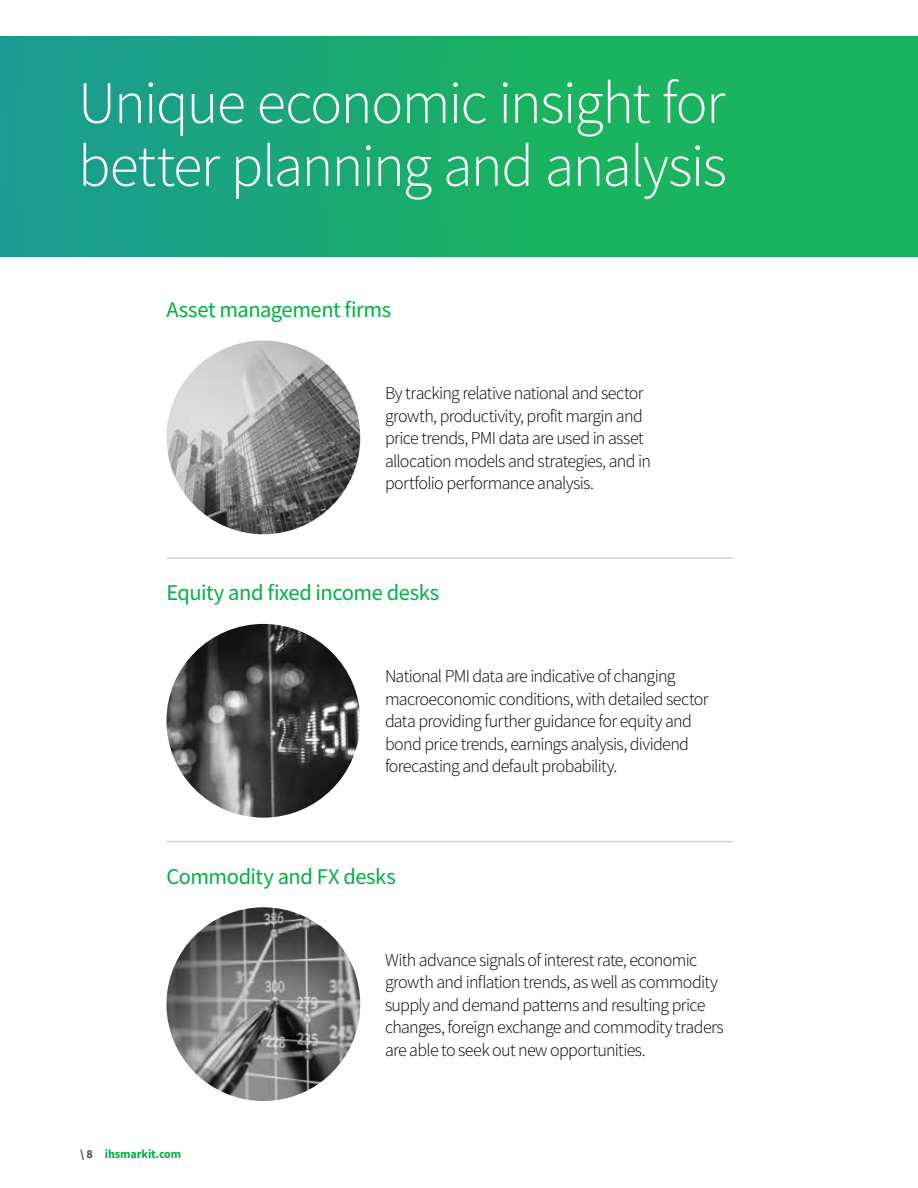
<style>
.page{position:relative;width:918px;height:1188px;background:#fff}
.page>*{position:absolute;margin:0;border:0;box-sizing:border-box;transform-origin:0 0}
.t1{font:300 60px/63px "Source Sans Pro";letter-spacing:-.03em;color:#fff}
.t2{font:22.5px "Source Sans Pro";letter-spacing:-.02em;color:#00b140}
.t3{font:300 18px/22.5px "Source Sans Pro";letter-spacing:-.035em;color:#000}
.t4{font:700 12.15px "Source Sans Pro";letter-spacing:-.01em;color:#00b140}
.s1{color:#4b4b4b}
</style>
<div class="page">
<div style="left:0;top:36px;width:918px;height:221px;background:linear-gradient(to right,#1a9e8c,#1ab953)"></div>
<hr style="left:166px;top:557px;width:568px;height:2px;background:#d1d3d4">
<hr style="left:166px;top:841px;width:568px;height:1px;background:#d1d3d4">
<img style="left:166px;top:341px;width:194px;height:193px;border-radius:97px">
<img style="left:166px;top:624px;width:194px;height:194px;border-radius:97px">
<img style="left:166px;top:907px;width:194px;height:194px;border-radius:97px">
<h1 class="t1" style="left:78px;top:71px;width:650px">Unique economic insight for better planning and analysis</h1>
<p class="t2" style="left:166px;top:295px;width:226px">Asset management firms</p>
<p class="t3" style="left:385px;top:382px;width:267px">By tracking relative national and sector growth, productivity, profit margin and price trends, PMI data are used in asset allocation models and strategies, and in portfolio performance analysis.</p>
<p class="t2" style="left:166px;top:578px;width:274px">Equity and fixed income desks</p>
<p class="t3" style="left:385px;top:665px;width:325px">National PMI data are indicative of changing macroeconomic conditions, with detailed sector data providing further guidance for equity and bond price trends, earnings analysis, dividend forecasting and default probability.</p>
<p class="t2" style="left:166px;top:862px;width:231px">Commodity and FX desks</p>
<p class="t4" style="left:80px;top:1146px;width:102px"><span class="s1">\ 8</span> ihsmarkit.com</p>
<p class="t3" style="left:385px;top:949px;width:340px">With advance signals of interest rate, economic growth and inflation trends, as well as commodity supply and demand patterns and resulting price changes, foreign exchange and commodity traders are able to seek out new opportunities.</p>
</div>
